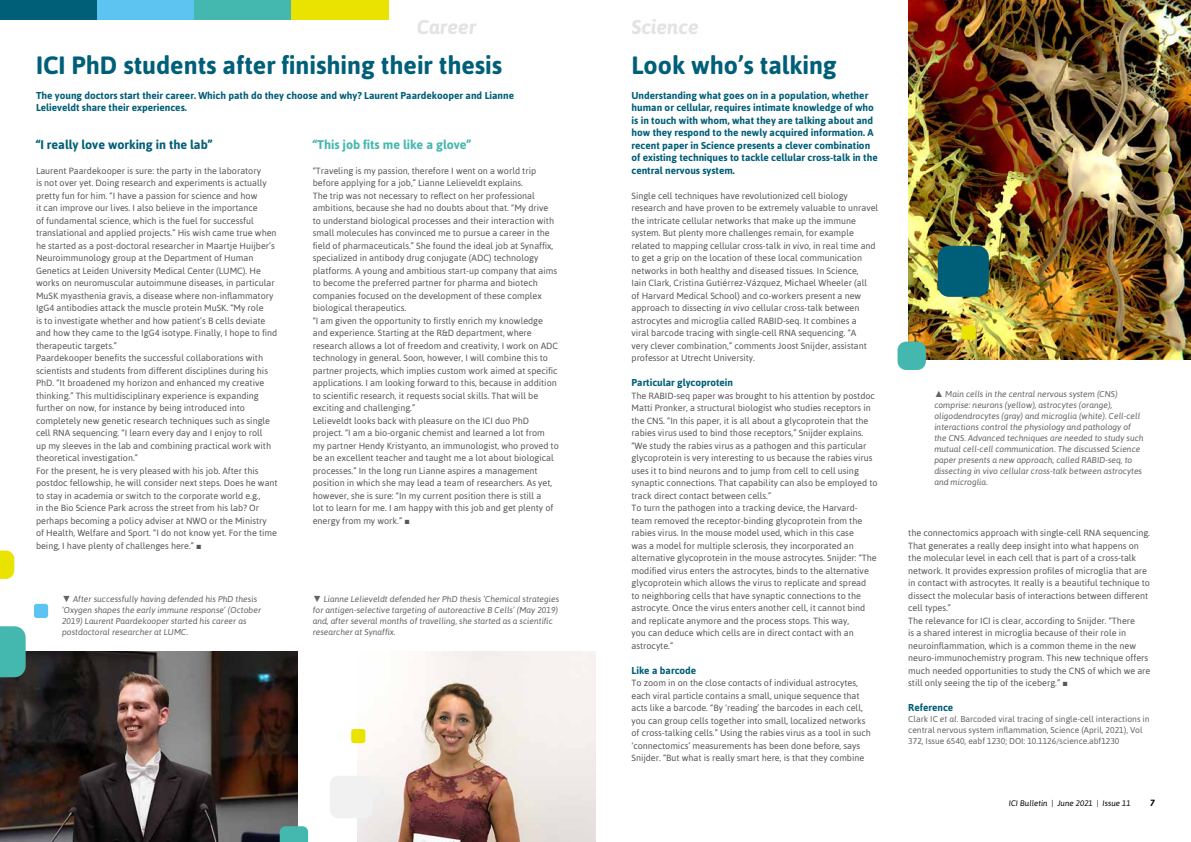
<style>
.page{position:relative;width:1191px;height:842px;background:#fff}
.page>*{position:absolute;margin:0;border:0;box-sizing:border-box;transform-origin:0 0}
.t1{font:700 25px "Asap";color:#005f78}
.t2{font:italic 700 20px "Asap";color:#e3e3e3}
.t3{font:700 12.5px "Asap";color:#005f78}
.t4{font:700 12.5px "Asap";color:#44b8af}
.t5{font:700 10px/12.5px "Asap";color:#005f78}
.t6{font:9px/12.5px "Asap";color:#575756}
.t7{font:italic 700 9px "Asap";color:#000}
.t8{font:italic 8.5px/11px "Asap";color:#646363}
.t9{font:8.5px/11px "Asap";color:#646363}
.t10{font:italic 8px "Asap";color:#000}
.s1{font-family:"Arial"}
.s2{font-family:"Arial";font-size:9px}
.s3{font-style:italic}
</style>
<div class="page">
<div style="left:0;top:0;width:97px;height:20px;background:#005f78"></div>
<div style="left:97px;top:0;width:97px;height:20px;background:#5dc3f0"></div>
<div style="left:194px;top:0;width:97px;height:20px;background:#44b8af"></div>
<div style="left:291px;top:0;width:97px;height:20px;background:#eae200"></div>
<img style="left:0;top:652px;width:298px;height:190px">
<img style="left:357px;top:652px;width:238px;height:190px">
<svg style="left:0;top:626px;width:26px;height:51px"></svg>
<svg style="left:0;top:550px;width:14px;height:29px"></svg>
<div style="left:34px;top:604px;width:14px;height:14px;background:#5dc3f0;border-radius:3px"></div>
<svg style="left:280px;top:826px;width:28px;height:16px"></svg>
<div style="left:330px;top:776px;width:42px;height:42px;background:#f1f1f1;border-radius:9px"></div>
<div style="left:351px;top:729px;width:14px;height:14px;background:#eae200;border-radius:3px"></div>
<img style="left:908px;top:0;width:283px;height:360px">
<div style="left:937px;top:246px;width:51px;height:51px;background:#005f78;border-radius:11px"></div>
<div style="left:897px;top:342px;width:29px;height:28px;background:#44b8af;border-radius:9px"></div>
<div style="left:961px;top:325px;width:14px;height:15px;background:#eae200;border-radius:3px"></div>
<h2 class="t2" style="left:417px;top:15px;width:61px">Career</h2>
<h2 class="t2" style="left:631px;top:15px;width:69px">Science</h2>
<h1 class="t1" style="left:36px;top:50px;width:468px">ICI PhD students after finishing their thesis</h1>
<p class="t5" style="left:36px;top:89px;width:479px">The young doctors start their career. Which path do they choose and why? Laurent Paardekooper and Lianne<br>Lelieveldt share their experiences.</p>
<h3 class="t3" style="left:36px;top:137px;width:178px">“I really love working in the lab”</h3>
<p class="t6" style="left:36px;top:164px;width:243px">Laurent Paardekooper is sure: the party in the laboratory<br>is not over yet. Doing research and experiments is actually pretty fun for him. “I have a passion for science and how<br>it can improve our lives. I also believe in the importance<br>of fundamental science, which is the fuel for successful translational and applied projects.” His wish came true when he started as a post-doctoral researcher in Maartje Huijber’s Neuroimmunology group at the Department of Human Genetics at Leiden University Medical Center (LUMC). He works on neuromuscular autoimmune diseases, in particular MuSK myasthenia gravis, a disease where non-inflammatory IgG4 antibodies attack the muscle protein MuSK. “My role<br>is to investigate whether and how patient’s B cells deviate and how they came to the IgG4 isotype. Finally, I hope to find therapeutic targets.”<br>Paardekooper benefits the successful collaborations with scientists and students from different disciplines during his PhD. “It broadened my horizon and enhanced my creative thinking.” This multidisciplinary experience is expanding further on now, for instance by being introduced into completely new genetic research techniques such as single cell RNA sequencing. “I learn every day and I enjoy to roll<br>up my sleeves in the lab and combining practical work with theoretical investigation.”<br>For the present, he is very pleased with his job. After this postdoc fellowship, he will consider next steps. Does he want to stay in academia or switch to the corporate world e.g.,<br>in the Bio Science Park across the street from his lab? Or perhaps becoming a policy adviser at NWO or the Ministry<br>of Health, Welfare and Sport. “I do not know yet. For the time being, I have plenty of challenges here.” <span class="s1">■</span></p>
<h3 class="t4" style="left:313px;top:137px;width:160px">“This job fits me like a glove”</h3>
<p class="t6" style="left:313px;top:164px;width:247px">“Traveling is my passion, therefore I went on a world trip before applying for a job,” Lianne Lelieveldt explains.<br>The trip was not necessary to reflect on her professional ambitions, because she had no doubts about that. “My drive to understand biological processes and their interaction with small molecules has convinced me to pursue a career in the field of pharmaceuticals.” She found the ideal job at Synaffix, specialized in antibody drug conjugate (ADC) technology platforms. A young and ambitious start-up company that aims to become the preferred partner for pharma and biotech companies focused on the development of these complex biological therapeutics.<br>“I am given the opportunity to firstly enrich my knowledge and experience. Starting at the R&amp;D department, where research allows a lot of freedom and creativity, I work on ADC technology in general. Soon, however, I will combine this to partner projects, which implies custom work aimed at specific applications. I am looking forward to this, because in addition to scientific research, it requests social skills. That will be exciting and challenging.”<br>Lelieveldt looks back with pleasure on the ICI duo PhD project. “I am a bio-organic chemist and learned a lot from my partner Hendy Kristyanto, an immunologist, who proved to be an excellent teacher and taught me a lot about biological processes.” In the long run Lianne aspires a management position in which she may lead a team of researchers. As yet, however, she is sure: “In my current position there is still a<br>lot to learn for me. I am happy with this job and get plenty of energy from my work.” <span class="s1">■</span></p>
<p class="t8" style="left:62px;top:593px;width:200px"><span class="s2">▼</span> After successfully having defended his PhD thesis ‘Oxygen shapes the early immune response’ (October 2019) Laurent Paardekooper started his career as postdoctoral researcher at LUMC.</p>
<p class="t8" style="left:313px;top:593px;width:248px"><span class="s2">▼</span> Lianne Lelieveldt defended her PhD thesis ‘Chemical strategies for antigen-selective targeting of autoreactive B Cells’ (May 2019) and, after several months of travelling, she started as a scientific researcher at Synaffix.</p>
<h1 class="t1" style="left:631px;top:50px;width:207px">Look who’s talking</h1>
<p class="t5" style="left:631px;top:89px;width:248px">Understanding what goes on in a population, whether human or cellular, requires intimate knowledge of who is in touch with whom, what they are talking about and how they respond to the newly acquired information. A recent paper in Science presents a clever combination of existing techniques to tackle cellular cross-talk in the central nervous system.</p>
<p class="t6" style="left:631px;top:189px;width:248px">Single cell techniques have revolutionized cell biology research and have proven to be extremely valuable to unravel the intricate cellular networks that make up the immune system. But plenty more challenges remain, for example related to mapping cellular cross-talk <span class="s3">in vivo</span>, in real time and to get a grip on the location of these local communication networks in both healthy and diseased tissues. In Science,<br>Iain Clark, Cristina Gutiérrez-Vázquez, Michael Wheeler (all<br>of Harvard Medical School) and co-workers present a new approach to dissecting <span class="s3">in vivo</span> cellular cross-talk between astrocytes and microglia called RABID-seq. It combines a<br>viral barcode tracing with single-cell RNA sequencing. “A<br>very clever combination,” comments Joost Snijder, assistant professor at Utrecht University.</p>
<p class="t5" style="left:631px;top:376px;width:103px">Particular glycoprotein</p>
<p class="t6" style="left:631px;top:389px;width:247px">The RABID-seq paper was brought to his attention by postdoc Matti Pronker, a structural biologist who studies receptors in the CNS. “In this paper, it is all about a glycoprotein that the rabies virus used to bind those receptors,” Snijder explains. “We study the rabies virus as a pathogen and this particular glycoprotein is very interesting to us because the rabies virus uses it to bind neurons and to jump from cell to cell using synaptic connections. That capability can also be employed to track direct contact between cells.”<br>To turn the pathogen into a tracking device, the Harvard&shy;team removed the receptor-binding glycoprotein from the rabies virus. In the mouse model used, which in this case<br>was a model for multiple sclerosis, they incorporated an alternative glycoprotein in the mouse astrocytes. Snijder: “The modified virus enters the astrocytes, binds to the alternative glycoprotein which allows the virus to replicate and spread<br>to neighboring cells that have synaptic connections to the astrocyte. Once the virus enters another cell, it cannot bind and replicate anymore and the process stops. This way,<br>you can deduce which cells are in direct contact with an astrocyte.”</p>
<p class="t5" style="left:631px;top:664px;width:66px">Like a barcode</p>
<p class="t6" style="left:631px;top:677px;width:241px">To zoom in on the close contacts of individual astrocytes, each viral particle contains a small, unique sequence that acts like a barcode. “By ‘reading’ the barcodes in each cell, you can group cells together into small, localized networks of cross-talking cells.” Using the rabies virus as a tool in such ‘connectomics’ measurements has been done before, says Snijder. “But what is really smart here, is that they combine</p>
<p class="t8" style="left:934px;top:389px;width:211px"><span class="s2">▲</span> Main cells in the central nervous system (CNS) comprise: neurons (yellow), astrocytes (orange), oligodendrocytes (gray) and microglia (white). Cell-cell interactions control the physiology and pathology of the CNS. Advanced techniques are needed to study such mutual cell-cell communication. The discussed Science paper presents a new approach, called RABID-seq, to dissecting in vivo cellular cross-talk between astrocytes and microglia.</p>
<p class="t6" style="left:908px;top:527px;width:244px">the connectomics approach with single-cell RNA sequencing.<br>That generates a really deep insight into what happens on the molecular level in each cell that is part of a cross-talk network. It provides expression profiles of microglia that are in contact with astrocytes. It really is a beautiful technique to dissect the molecular basis of interactions between different cell types.”<br>The relevance for ICI is clear, according to Snijder. “There<br>is a shared interest in microglia because of their role in neuroinflammation, which is a common theme in the new neuro-immunochemistry program. This new technique offers much needed opportunities to study the CNS of which we are still only seeing the tip of the iceberg.” <span class="s1">■</span></p>
<p class="t5" style="left:908px;top:701px;width:46px">Reference</p>
<p class="t9" style="left:908px;top:713px;width:243px">Clark IC <span class="s3">et al</span>. Barcoded viral tracing of single-cell interactions in central nervous system inflammation, Science (April, 2021), Vol<br>372, Issue 6540, eabf 1230; DOI: 10.1126/science.abf1230</p>
<p class="t10" style="left:1008px;top:798px;width:123px">ICI Bulletin | June 2021 | Issue 11</p>
<p class="t7" style="left:1150px;top:797px;width:6px">7</p>
</div>
